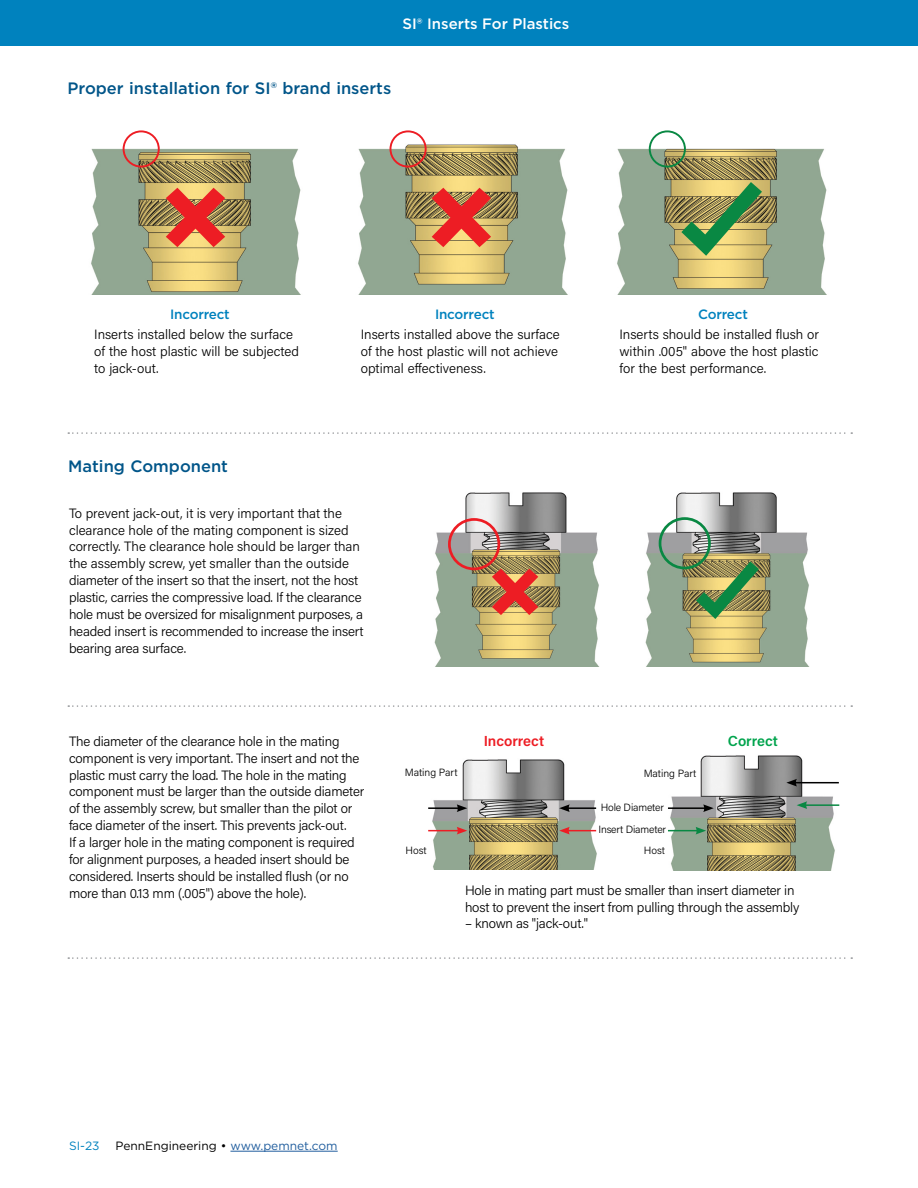
<style>
.page{position:relative;width:918px;height:1188px;background:#fff}
.page>*{position:absolute;margin:0;border:0;box-sizing:border-box;transform-origin:0 0}
.t1{font:500 16.5px "Gotham";color:#005589}
.t2{font:500 15px "Gotham";color:#fff}
.t3{font:600 14.55px "Acumin Pro";color:#ed1d24}
.t4{font:600 14.55px "Acumin Pro";color:#00a44d}
.t5{font:300 13.5px/16.8px "Acumin Pro";letter-spacing:-.015em;color:#000}
.t6{font:500 13.5px "Gotham";letter-spacing:-.015em;color:#0082be}
.t7{font:12px "Gotham";color:#000}
.t8{font:12px "Gotham";color:#0082be}
.t9{font:300 10.5px/22.5px "Acumin Pro";letter-spacing:-.01em;color:#000}
.s1{color:#215e9e}
</style>
<div class="page">
<hr style="left:230px;top:1151px;width:108px;height:1px;background:#215e9e">
<div style="left:0;top:0;width:918px;height:46px;background:#0082be"></div>
<img style="left:91px;top:143px;width:210px;height:152px">
<div style="left:123px;top:130px;width:37px;height:38px;border:2px solid #ed1d24;border-radius:50%"></div>
<svg style="left:166px;top:188px;width:59px;height:59px;background:#dd6244"></svg>
<img style="left:358px;top:143px;width:210px;height:152px">
<div style="left:390px;top:130px;width:37px;height:38px;border:2px solid #ed1d24;border-radius:50%"></div>
<svg style="left:432px;top:188px;width:59px;height:59px;background:#db6044"></svg>
<img style="left:617px;top:143px;width:210px;height:152px">
<svg style="left:681px;top:182px;width:81px;height:74px;background:#96a660"></svg>
<div style="left:649px;top:130px;width:37px;height:38px;border:2px solid #098843;border-radius:50%"></div>
<img style="left:434px;top:492px;width:165px;height:174px">
<div style="left:448px;top:518px;width:52px;height:52px;border:3px solid #ed1d24;border-radius:50%"></div>
<svg style="left:492px;top:569px;width:46px;height:46px;background:#d45a41"></svg>
<img style="left:645px;top:492px;width:164px;height:174px">
<svg style="left:696px;top:561px;width:63px;height:58px;background:#859859"></svg>
<div style="left:659px;top:517px;width:52px;height:52px;border:3px solid #098843;border-radius:50%"></div>
<img style="left:428px;top:759px;width:169px;height:110px">
<img style="left:668px;top:755px;width:172px;height:116px">
<hr style="left:428px;top:830px;width:31px;height:1px;background:#ed1d24">
<svg style="left:457px;top:827px;width:10px;height:7px"></svg>
<svg style="left:559px;top:827px;width:37px;height:7px"></svg>
<hr style="left:668px;top:830px;width:30px;height:1px;background:#098843">
<svg style="left:696px;top:827px;width:10px;height:7px"></svg>
<hr style="left:805px;top:804px;width:34px;height:2px;background:#098843">
<svg style="left:797px;top:801px;width:10px;height:8px"></svg>
<hr style="left:428px;top:807px;width:31px;height:2px;background:#000">
<svg style="left:457px;top:804px;width:10px;height:8px"></svg>
<hr style="left:567px;top:807px;width:29px;height:2px;background:#000">
<svg style="left:559px;top:804px;width:11px;height:8px"></svg>
<hr style="left:668px;top:807px;width:38px;height:2px;background:#000">
<svg style="left:703px;top:804px;width:11px;height:8px"></svg>
<hr style="left:795px;top:782px;width:44px;height:1px;background:#000">
<svg style="left:786px;top:779px;width:11px;height:8px"></svg>
<svg style="left:68px;top:957px;width:784px;height:2px"></svg>
<svg style="left:68px;top:705px;width:784px;height:2px"></svg>
<svg style="left:68px;top:432px;width:784px;height:2px"></svg>
<p class="t2" style="left:403px;top:14px;width:168px">SI® Inserts For Plastics</p>
<p class="t1" style="left:68px;top:78px;width:325px">Proper installation for SI® brand inserts</p>
<p class="t6" style="left:170px;top:306px;width:61px">Incorrect</p>
<p class="t5" style="left:94px;top:325px;width:206px">Inserts installed below the surface of the host plastic will be subjected to jack-out.</p>
<p class="t6" style="left:435px;top:306px;width:61px">Incorrect</p>
<p class="t5" style="left:361px;top:325px;width:200px">Inserts installed above the surface of the host plastic will not achieve optimal effectiveness.</p>
<p class="t1" style="left:68px;top:455px;width:161px">Mating Component</p>
<p class="t5" style="left:69px;top:504px;width:296px">To prevent jack-out, it is very important that the clearance hole of the mating component is sized correctly. The clearance hole should be larger than the assembly screw, yet smaller than the outside diameter of the insert so that the insert, not the host plastic, carries the compressive load. If the clearance hole must be oversized for misalignment purposes, a headed insert is recommended to increase the insert bearing area surface.</p>
<p class="t6" style="left:698px;top:306px;width:51px">Correct</p>
<p class="t5" style="left:620px;top:325px;width:201px;text-align:justify">Inserts should be installed flush or within .005" above the host plastic for the best performance.</p>
<p class="t5" style="left:69px;top:732px;width:297px">The diameter of the clearance hole in the mating component is very important. The insert and not the plastic must carry the load. The hole in the mating component must be larger than the outside diameter of the assembly screw, but smaller than the pilot or face diameter of the insert. This prevents jack-out.<br>If a larger hole in the mating component is required for alignment purposes, a headed insert should be considered. Inserts should be installed flush (or no more than 0.13 mm (.005") above the hole).</p>
<p class="t3" style="left:484px;top:731px;width:62px">Incorrect</p>
<p class="t4" style="left:728px;top:731px;width:52px">Correct</p>
<p class="t9" style="left:405px;top:761px;width:54px">Mating Part</p>
<p class="t9" style="left:644px;top:761px;width:54px">Mating Part</p>
<p class="t9" style="left:599px;top:795px;width:69px">Hole Diameter<br>Insert Diameter</p>
<p class="t9" style="left:644px;top:838px;width:23px">Host</p>
<p class="t9" style="left:405px;top:838px;width:23px">Host</p>
<p class="t5" style="left:465px;top:881px;width:336px">Hole in mating part must be smaller than insert diameter in host to prevent the insert from pulling through the assembly</p>
<p class="t5" style="left:465px;top:915px;width:125px">– known as "jack-out."</p>
<p class="t8" style="left:69px;top:1138px;width:32px">SI-23</p>
<p class="t7" style="left:115px;top:1138px;width:224px">PennEngineering • <span class="s1">www.pemnet.com</span></p>
</div>
